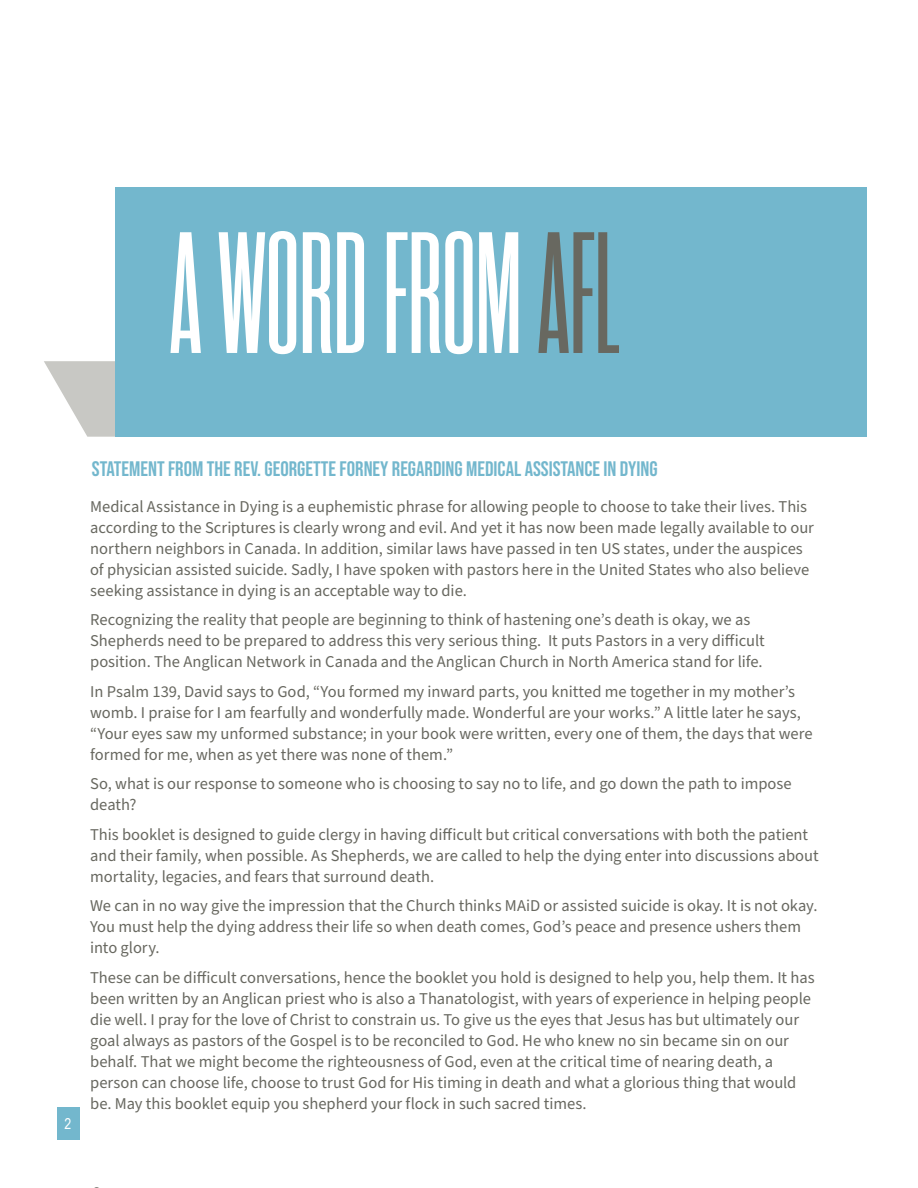
<style>
.page{position:relative;width:918px;height:1188px;background:#fff}
.page>*{position:absolute;margin:0;border:0;box-sizing:border-box;transform-origin:0 0}
._115_Header_gray_Ram{font:600 172.5px "Rama Gothic C";color:#fff}
._14_Content_gray_Beb{font:21px "Bebas Neue";color:#73b7cd}
._9_Content_gray_Sour{font:16.5px/21px "Source Sans Pro";color:#686860}
._51_Content_gray_C_R{font:15px "Arial Narrow";color:#fff}
.s1{color:#686860}
</style>
<div class="page">
<svg style="left:44px;top:361px;width:72px;height:76px"></svg>
<div style="left:116px;top:187px;width:751px;height:250px;background:#73b7cd"></div>
<div style="left:57px;top:1107px;width:22px;height:33px;background:#73b7cd"></div>
<p class="_115_Header_gray_Ram" style="left:170px;top:216px;width:451px">A WORDFROM <span class="s1">AFL</span></p>
<p class="_51_Content_gray_C_R" style="left:65px;top:1113px;width:8px">2</p>
<p class="_14_Content_gray_Beb" style="left:92px;top:457px;width:567px">STATEMENT FROM THE REV. GEORGETTE FORNEY REGARDING MEDICAL ASSISTANCE IN DYING</p>
<p class="_9_Content_gray_Sour" style="left:90px;top:496px;width:725px">Medical Assistance in Dying is a euphemistic phrase for allowing people to choose to take their lives. This according to the Scriptures is clearly wrong and evil. And yet it has now been made legally available to our northern neighbors in Canada. In addition, similar laws have passed in ten US states, under the auspices of physician assisted suicide. Sadly, I have spoken with pastors here in the United States who also believe seeking assistance in dying is an acceptable way to die.</p>
<p class="_9_Content_gray_Sour" style="left:90px;top:610px;width:676px">Recognizing the reality that people are beginning to think of hastening one’s death is okay, we as<br>Shepherds need to be prepared to address this very serious thing. It puts Pastors in a very difficult position. The Anglican Network in Canada and the Anglican Church in North America stand for life.</p>
<p class="_9_Content_gray_Sour" style="left:90px;top:681px;width:724px">In Psalm 139, David says to God, “You formed my inward parts, you knitted me together in my mother’s womb. I praise for I am fearfully and wonderfully made. Wonderful are your works.” A little later he says, “Your eyes saw my unformed substance; in your book were written, every one of them, the days that were formed for me, when as yet there was none of them.”</p>
<p class="_9_Content_gray_Sour" style="left:90px;top:774px;width:703px">So, what is our response to someone who is choosing to say no to life, and go down the path to impose death?</p>
<p class="_9_Content_gray_Sour" style="left:90px;top:824px;width:730px">This booklet is designed to guide clergy in having difficult but critical conversations with both the patient and their family, when possible. As Shepherds, we are called to help the dying enter into discussions about mortality, legacies, and fears that surround death.</p>
<p class="_9_Content_gray_Sour" style="left:90px;top:896px;width:729px">We can in no way give the impression that the Church thinks MAiD or assisted suicide is okay. It is not okay.<br>You must help the dying address their life so when death comes, God’s peace and presence ushers them into glory.</p>
<p class="_9_Content_gray_Sour" style="left:90px;top:967px;width:726px">These can be difficult conversations, hence the booklet you hold is designed to help you, help them. It has been written by an Anglican priest who is also a Thanatologist, with years of experience in helping people die well. I pray for the love of Christ to constrain us. To give us the eyes that Jesus has but ultimately our goal always as pastors of the Gospel is to be reconciled to God. He who knew no sin became sin on our behalf. That we might become the righteousness of God, even at the critical time of nearing death, a person can choose life, choose to trust God for His timing in death and what a glorious thing that would be. May this booklet equip you shepherd your flock in such sacred times.</p>
</div>
